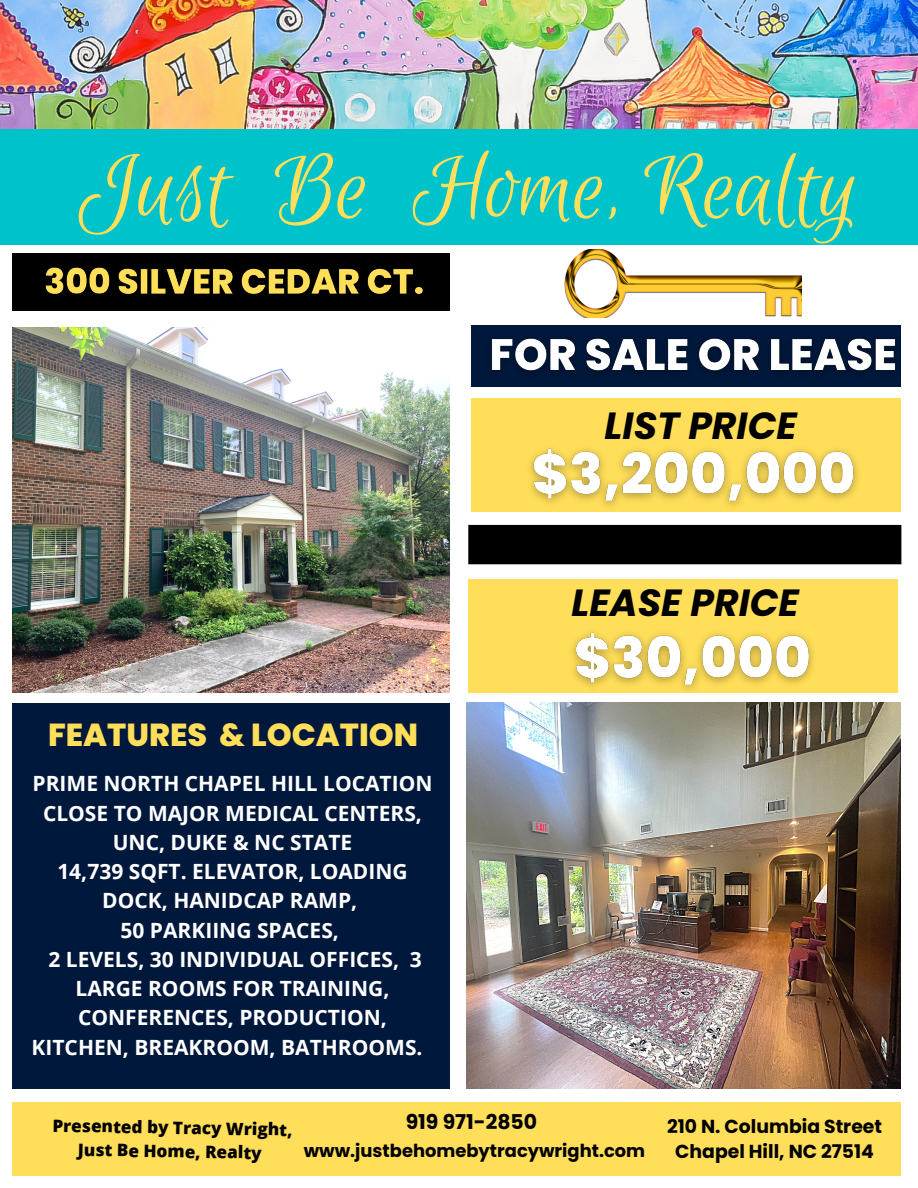
<style>
.page{position:relative;width:918px;height:1188px;background:#fff}
.page>*{position:absolute;margin:0;border:0;box-sizing:border-box;transform-origin:0 0}
.t1{font:102px "Euphoria Script";color:#ffde59}
.t2{font:italic 700 37.8px "Poppins";color:#000}
.t3{font:800 31.8px "Poppins";color:#ffde59}
.t4{font:700 21px/29.2px "Open Sans";color:#fff;text-align:center}
.t5{font:700 20.4px "Poppins";color:#000}
.t6{font:700 18.75px/25.8px "Poppins";color:#000;text-align:center}
.t7{font:700 17.85px "Poppins";color:#000}
.t8{font:800 17.1px/23.5px "Open Sans";color:#000;text-align:center}
</style>
<div class="page">
<div style="left:12px;top:1102px;width:889px;height:73px;background:#ffde59"></div>
<img style="left:12px;top:328px;width:438px;height:364px">
<div style="left:12px;top:703px;width:438px;height:386px;background:#00183b"></div>
<div style="left:471px;top:399px;width:430px;height:113px;background:#ffde59"></div>
<img style="left:0;top:0;width:918px;height:129px">
<img style="left:564px;top:249px;width:238px;height:66px">
<div style="left:12px;top:254px;width:438px;height:57px;background:#000"></div>
<div style="left:0;top:129px;width:918px;height:116px;background:#00c2cb"></div>
<div style="left:468px;top:579px;width:430px;height:113px;background:#ffde59"></div>
<div style="left:468px;top:525px;width:433px;height:39px;background:#000"></div>
<img style="left:466px;top:703px;width:435px;height:386px">
<img style="left:478px;top:315px;width:423px;height:72px">
<img style="left:12px;top:253px;width:429px;height:41px">
<img style="left:517px;top:448px;width:352px;height:77px">
<img style="left:559px;top:632px;width:266px;height:83px">
<h1 class="t1" style="left:78px;top:133px;width:781px">Just Be Home, Realty</h1>
<h2 class="t2" style="left:605px;top:399px;width:194px">LIST PRICE</h2>
<h3 class="t3" style="left:48px;top:713px;width:372px">FEATURES &amp; LOCATION</h3>
<p class="t4" style="left:32px;top:769px;width:402px">PRIME NORTH CHAPEL HILL LOCATION<br>CLOSE TO MAJOR MEDICAL CENTERS,<br>UNC, DUKE &amp; NC STATE<br>14,739 SQFT. ELEVATOR, LOADING<br>DOCK, HANIDCAP RAMP,<br>50 PARKIING SPACES,<br>2 LEVELS, 30 INDIVIDUAL OFFICES, 3<br>LARGE ROOMS FOR TRAINING,<br>CONFERENCES, PRODUCTION,<br>KITCHEN, BREAKROOM, BATHROOMS.</p>
<h2 class="t2" style="left:572px;top:576px;width:229px">LEASE PRICE</h2>
<p class="t8" style="left:53px;top:1113px;width:242px;rotate:1deg">Presented by Tracy Wright,<br>Just Be Home, Realty</p>
<p class="t5" style="left:406px;top:1108px;width:133px">919 971-2850</p>
<p class="t7" style="left:304px;top:1138px;width:343px">www.justbehomebytracywright.com</p>
<p class="t6" style="left:667px;top:1113px;width:217px">210 N. Columbia Street<br>Chapel Hill, NC 27514</p>
</div>
